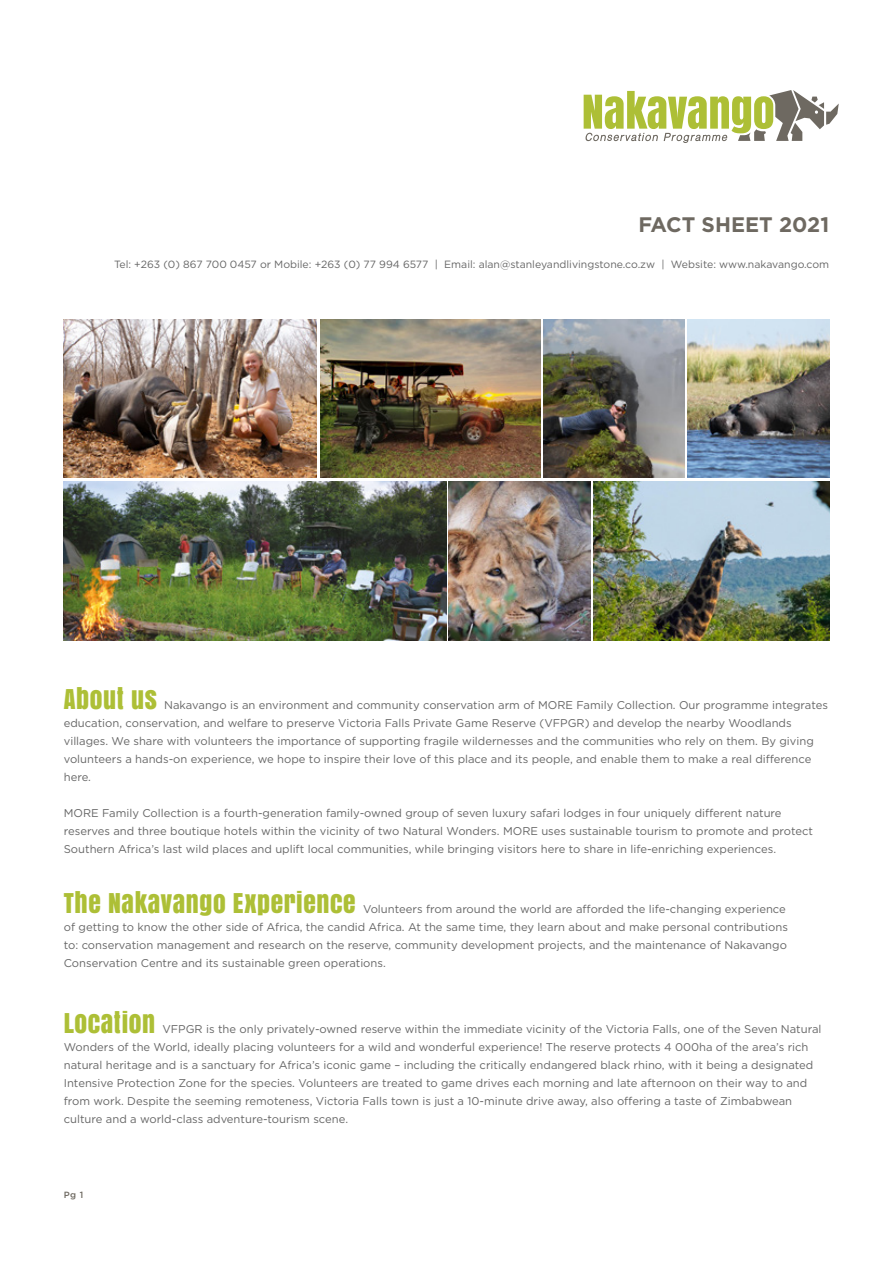
<style>
.page{position:relative;width:893px;height:1263px;background:#fff}
.page>*{position:absolute;margin:0;border:0;box-sizing:border-box;transform-origin:0 0}
.t1{font:25.5px "Anton";letter-spacing:.025em;color:#adbf36}
.t2{font:700 21px "Gotham";color:#6e6961}
.t3{font:11.25px/18px "Gotham";color:#666}
.t4{font:10.5px "Gotham";color:#666}
.t5{font:500 9px "Gotham";color:#6e6961}
</style>
<div class="page">
<img style="left:64px;top:319px;width:253px;height:159px">
<img style="left:64px;top:481px;width:382px;height:159px">
<img style="left:593px;top:481px;width:236px;height:159px">
<img style="left:449px;top:481px;width:141px;height:159px">
<img style="left:320px;top:319px;width:220px;height:159px">
<img style="left:543px;top:319px;width:142px;height:159px">
<img style="left:688px;top:319px;width:141px;height:159px">
<svg style="left:584px;top:90px;width:255px;height:53px"></svg>
<h2 class="t2" style="left:638px;top:210px;width:192px">FACT SHEET 2021</h2>
<p class="t4" style="left:114px;top:258px;width:717px">Tel: +263 (0) 867 700 0457 or Mobile: +263 (0) 77 994 6577 | Email: alan@stanleyandlivingstone.co.zw | Website: www.nakavango.com</p>
<h1 class="t1" style="left:64px;top:679px;width:95px">ABOUT US</h1>
<p class="t3" style="left:64px;top:696px;width:766px;text-indent:100px">Nakavango is an environment and community conservation arm of MORE Family Collection. Our programme integrates education, conservation, and welfare to preserve Victoria Falls Private Game Reserve (VFPGR) and develop the nearby Woodlands villages. We share with volunteers the importance of supporting fragile wildernesses and the communities who rely on them. By giving volunteers a hands-on experience, we hope to inspire their love of this place and its people, and enable them to make a real difference here.</p>
<p class="t3" style="left:64px;top:804px;width:751px">MORE Family Collection is a fourth-generation family-owned group of seven luxury safari lodges in four uniquely different nature reserves and three boutique hotels within the vicinity of two Natural Wonders. MORE uses sustainable tourism to promote and protect<br>Southern Africa’s last wild places and uplift local communities, while bringing visitors here to share in life-enriching experiences.</p>
<h1 class="t1" style="left:64px;top:883px;width:293px">THE NAKAVANGO EXPERIENCE</h1>
<p class="t3" style="left:64px;top:900px;width:726px;text-indent:299px">Volunteers from around the world are afforded the life-changing experience of getting to know the other side of Africa, the candid Africa. At the same time, they learn about and make personal contributions to: conservation management and research on the reserve, community development projects, and the maintenance of Nakavango Conservation Centre and its sustainable green operations.</p>
<h1 class="t1" style="left:64px;top:1003px;width:93px">LOCATION</h1>
<p class="t3" style="left:64px;top:1020px;width:759px;text-indent:99px">VFPGR is the only privately-owned reserve within the immediate vicinity of the Victoria Falls, one of the Seven Natural Wonders of the World, ideally placing volunteers for a wild and wonderful experience! The reserve protects 4 000ha of the area’s rich natural heritage and is a sanctuary for Africa’s iconic game – including the critically endangered black rhino, with it being a designated Intensive Protection Zone for the species. Volunteers are treated to game drives each morning and late afternoon on their way to and from work. Despite the seeming remoteness, Victoria Falls town is just a 10-minute drive away, also offering a taste of Zimbabwean culture and a world-class adventure-tourism scene.</p>
<p class="t5" style="left:64px;top:1189px;width:21px">Pg 1</p>
</div>
